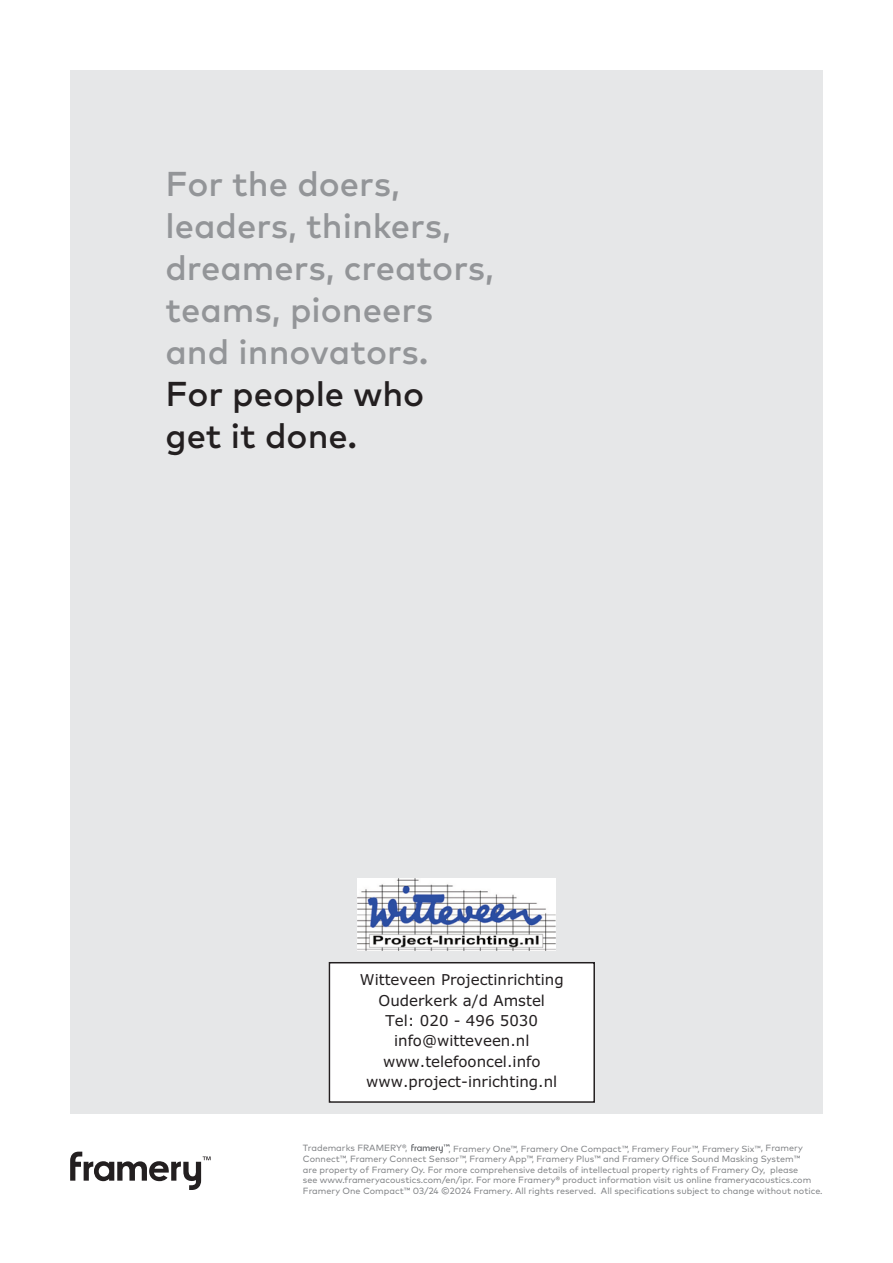
<style>
.page{position:relative;width:893px;height:1263px;background:#fff}
.page>*{position:absolute;margin:0;border:0;box-sizing:border-box;transform-origin:0 0}
.t1{font:500 34.5px/42px "Mark Pro";color:#939598}
.t2{font:500 34.5px/42px "Mark Pro";color:#231f20}
.t3{font:15px/20.2px "Verdana";color:#231f20;text-align:center}
.t4{font:9px/10.6px "Mark Pro";color:#808285}
</style>
<div class="page">
<div style="left:70px;top:70px;width:753px;height:1044px;background:#e6e7e8"></div>
<svg style="left:411px;top:1144px;width:38px;height:9px"></svg>
<svg style="left:70px;top:1152px;width:141px;height:38px"></svg>
<img style="left:357px;top:878px;width:198px;height:72px">
<div style="left:329px;top:962px;width:266px;height:141px;background:#fff"></div>
<div style="left:329px;top:962px;width:266px;height:141px;border:2px solid #231f20"></div>
<h1 class="t1" style="left:165px;top:165px;width:330px">For the doers, leaders, thinkers, dreamers, creators, teams, pioneers and innovators.</h1>
<h1 class="t2" style="left:165px;top:375px;width:260px">For people who get it done.</h1>
<h2 class="t3" style="left:360px;top:971px;width:205px">Witteveen Projectinrichting<br>Ouderkerk a/d Amstel<br>Tel: 020 - 496 5030 info@witteveen.nl www.telefooncel.info www.project-inrichting.nl</h2>
<p class="t4" style="left:443px;top:1142px;width:8px">™</p>
<p class="t4" style="left:303px;top:1143px;width:106px">Trademarks FRAMERY®,</p>
<p class="t4" style="left:303px;top:1144px;width:521px;text-indent:145px">, Framery One™, Framery One Compact™, Framery Four™, Framery Six™, Framery Connect™, Framery Connect Sensor™, Framery App™, Framery Plus™ and Framery Office Sound Masking System™<br>are property of Framery Oy. For more comprehensive details of intellectual property rights of Framery Oy, please<br>see www.frameryacoustics.com/en/ipr. For more Framery® product information visit us online frameryacoustics.com Framery One Compact™ 03/24 ©2024 Framery. All rights reserved. All specifications subject to change without notice.</p>
</div>
